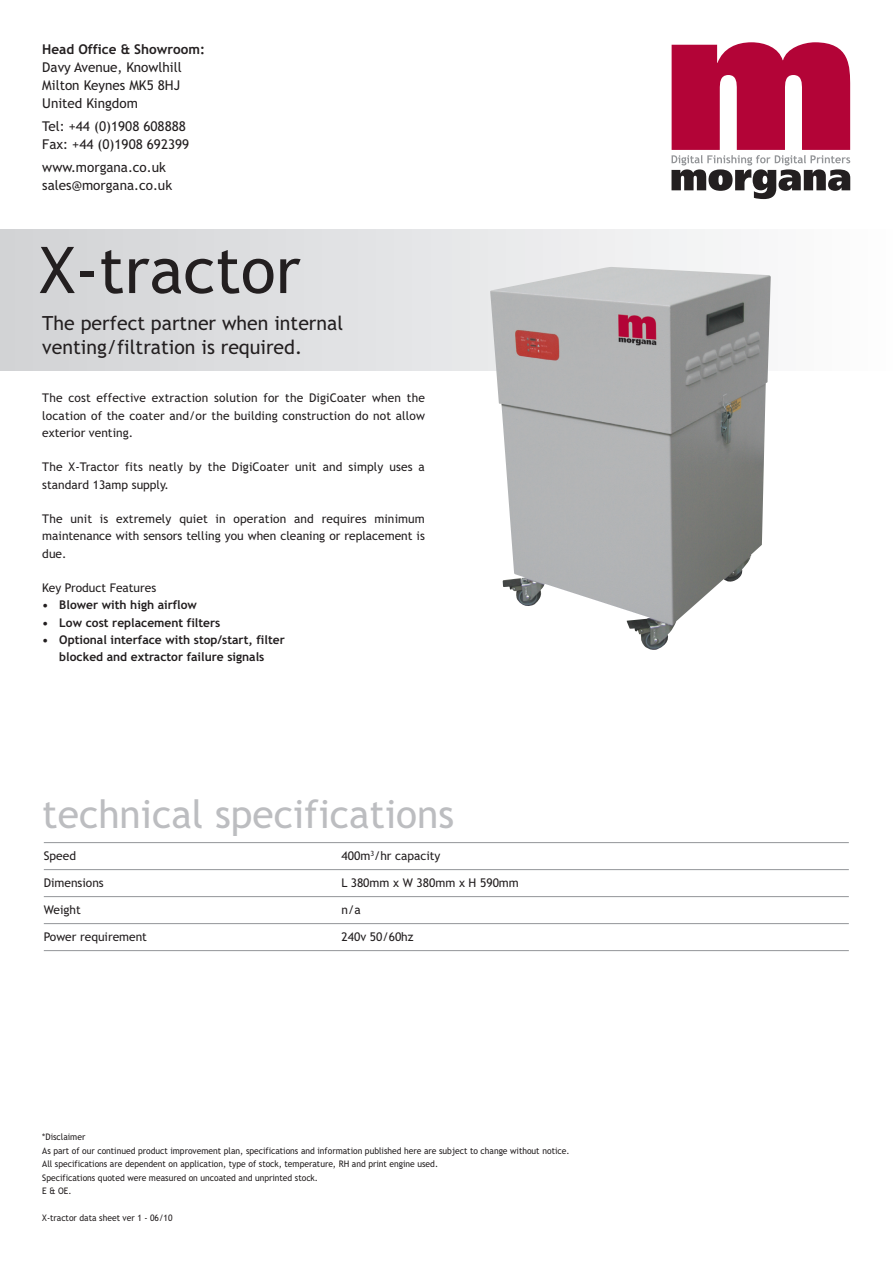
<style>
.page{position:relative;width:893px;height:1263px;background:#fff}
.page>*{position:absolute;margin:0;border:0;box-sizing:border-box;transform-origin:0 0}
.t1{font:64.5px "Trebuchet MS";color:#231f20}
.t2{font:39px "Trebuchet MS";color:#bcbdc0}
.t3{font:19.5px/24px "Trebuchet MS";color:#231f20}
.t4{font:13.5px/18px "Trebuchet MS";color:#231f20}
.t5{font:700 13.5px "Trebuchet MS";color:#231f20}
.t6{font:12px/17.2px "Trebuchet MS";color:#231f20;text-align:justify}
.t7{font:700 12px/17.2px "Trebuchet MS";color:#231f20;text-align:center}
.t8{font:9px/13.5px "Trebuchet MS";color:#231f20;scale:.95 1}
</style>
<div class="page">
<div style="left:0;top:230px;width:892px;height:140px;background:linear-gradient(to right,#d1d2d5,#fdfdfd)"></div>
<svg style="left:671px;top:42px;width:179px;height:157px"></svg>
<img style="left:490px;top:267px;width:281px;height:383px">
<hr style="left:44px;top:842px;width:805px;height:1px;background:#939598">
<hr style="left:44px;top:869px;width:805px;height:1px;background:#939598">
<hr style="left:44px;top:896px;width:805px;height:1px;background:#939598">
<hr style="left:44px;top:923px;width:805px;height:1px;background:#939598">
<hr style="left:44px;top:950px;width:805px;height:1px;background:#939598">
<p class="t5" style="left:42px;top:44px;width:164px">Head Office &amp; Showroom:</p>
<p class="t4" style="left:42px;top:59px;width:141px;text-align:justify">Davy Avenue, Knowlhill Milton Keynes MK5 8HJ United Kingdom</p>
<p class="t4" style="left:42px;top:119px;width:149px">Tel: +44 (0)1908 608888<br>Fax: +44 (0)1908 692399</p>
<p class="t4" style="left:42px;top:160px;width:131px">www.morgana.co.uk sales@morgana.co.uk</p>
<h1 class="t1" style="left:39px;top:246px;width:263px">X-tractor</h1>
<h3 class="t3" style="left:42px;top:313px;width:302px">The perfect partner when internal venting/filtration is required.</h3>
<p class="t6" style="left:42px;top:391px;width:384px">The cost effective extraction solution for the DigiCoater when the location of the coater and/or the building construction do not allow exterior venting.</p>
<p class="t6" style="left:42px;top:460px;width:384px">The X-Tractor fits neatly by the DigiCoater unit and simply uses a standard 13amp supply.</p>
<p class="t6" style="left:42px;top:511px;width:384px">The unit is extremely quiet in operation and requires minimum maintenance with sensors telling you when cleaning or replacement is due.</p>
<p class="t6" style="left:42px;top:580px;width:115px">Key Product Features</p>
<p class="t7" style="left:42px;top:598px;width:156px">• Blower with high airflow</p>
<p class="t7" style="left:42px;top:615px;width:180px">• Low cost replacement filters</p>
<p class="t7" style="left:42px;top:632px;width:244px">• Optional interface with stop/start, filter blocked and extractor failure signals</p>
<h2 class="t2" style="left:42px;top:799px;width:413px">technical specifications</h2>
<p class="t6" style="left:44px;top:848px;width:34px">Speed</p>
<p class="t6" style="left:341px;top:848px;width:101px">400m<sup>3</sup>/hr capacity</p>
<p class="t6" style="left:44px;top:875px;width:61px">Dimensions</p>
<p class="t6" style="left:341px;top:875px;width:179px">L 380mm x W 380mm x H 590mm</p>
<p class="t6" style="left:44px;top:902px;width:38px">Weight</p>
<p class="t6" style="left:341px;top:902px;width:21px">n/a</p>
<p class="t6" style="left:44px;top:929px;width:105px">Power requirement</p>
<p class="t6" style="left:341px;top:929px;width:74px">240v 50/60hz</p>
<p class="t8" style="left:42px;top:1131px;width:556px">*Disclaimer<br>As part of our continued product improvement plan, specifications and information published here are subject to change without notice.<br>All specifications are dependent on application, type of stock, temperature, RH and print engine used.<br>Specifications quoted were measured on uncoated and unprinted stock.<br>E &amp; OE.</p>
<p class="t8" style="left:42px;top:1212px;width:139px">X-tractor data sheet ver 1 - 06/10</p>
</div>
